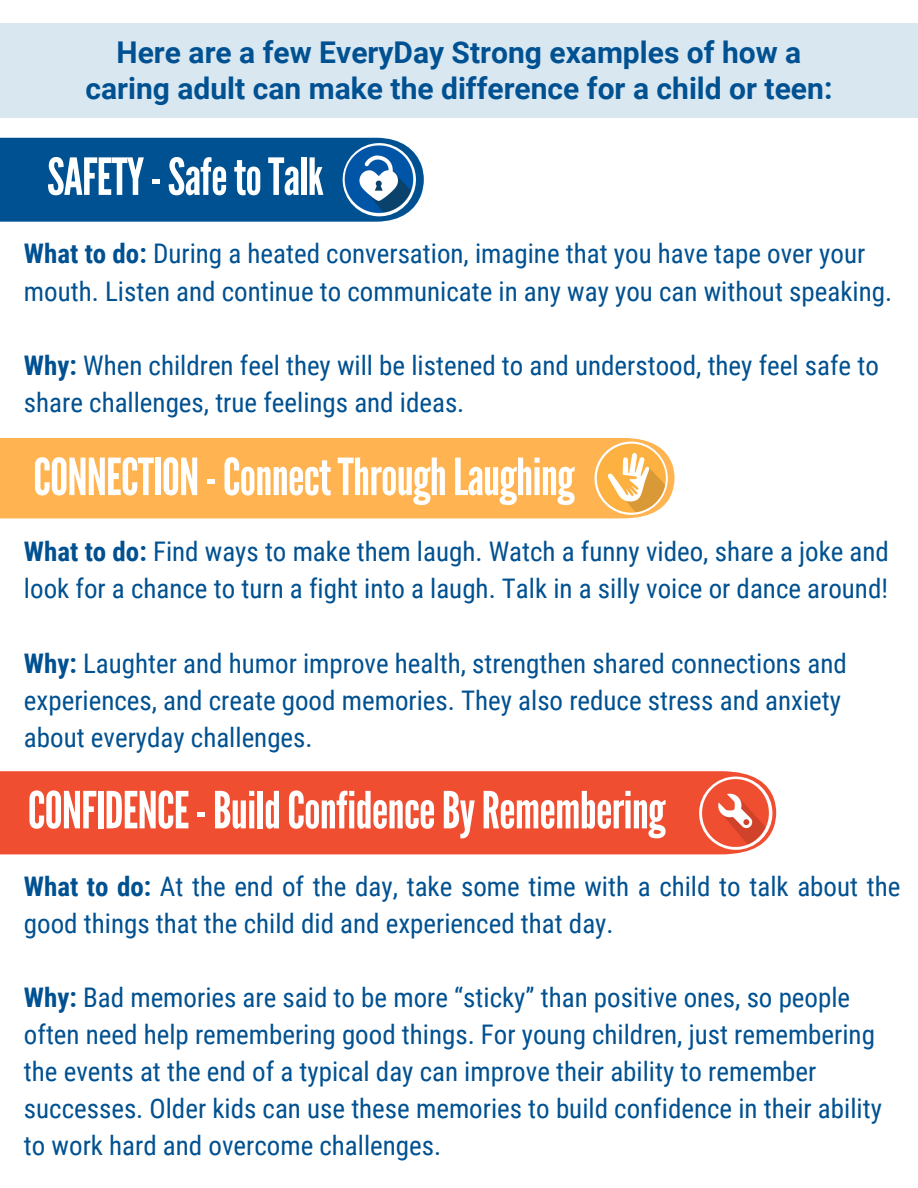
<style>
.page{position:relative;width:918px;height:1188px;background:#fff}
.page>*{position:absolute;margin:0;border:0;box-sizing:border-box;transform-origin:0 0}
.t1{font:51px "League Gothic";letter-spacing:-.015em;color:#fff}
.t2{font:700 30px/36px "Roboto";color:#005191;text-align:center}
.t3{font:27px/37.2px "Roboto Condensed";color:#005191}
.s1{font-weight:700}
</style>
<div class="page">
<div style="left:0;top:771px;width:776px;height:83px;background:#f04e31"></div>
<img style="left:701px;top:779px;width:69px;height:68px">
<svg style="left:699px;top:777px;width:73px;height:73px;fill:#f04e31"></svg>
<div style="left:0;top:23px;width:918px;height:94px;background:#d9e7f1"></div>
<div style="left:0;top:138px;width:424px;height:84px;background:#005191"></div>
<svg style="left:343px;top:143px;width:73px;height:73px"></svg>
<img style="left:345px;top:145px;width:68px;height:69px">
<div style="left:0;top:438px;width:674px;height:80px;background:#ffb351"></div>
<svg style="left:594px;top:442px;width:74px;height:73px"></svg>
<img style="left:597px;top:444px;width:69px;height:69px">
<p class="t2" style="left:86px;top:35px;width:748px">Here are a few EveryDay Strong examples of how a caring adult can make the difference for a child or teen:</p>
<h1 class="t1" style="left:47px;top:147px;width:278px">SAFETY-SafetoTalk</h1>
<p class="t3" style="left:24px;top:236px;width:870px"><span class="s1">What to do:</span> During a heated conversation, imagine that you have tape over your mouth. Listen and continue to communicate in any way you can without speaking.</p>
<p class="t3" style="left:24px;top:347px;width:856px"><span class="s1">Why:</span> When children feel they will be listened to and understood, they feel safe to share challenges, true feelings and ideas.</p>
<h1 class="t1" style="left:33px;top:447px;width:543px">CONNECTION-ConnectThroughLaughing</h1>
<p class="t3" style="left:24px;top:533px;width:867px"><span class="s1">What to do:</span> Find ways to make them laugh. Watch a funny video, share a joke and look for a chance to turn a fight into a laugh. Talk in a silly voice or dance around!</p>
<p class="t3" style="left:24px;top:645px;width:824px"><span class="s1">Why:</span> Laughter and humor improve health, strengthen shared connections and experiences, and create good memories. They also reduce stress and anxiety about everyday challenges.</p>
<h1 class="t1" style="left:28px;top:781px;width:639px">CONFIDENCE-BuildConfidenceByRemembering</h1>
<p class="t3" style="left:24px;top:868px;width:878px"><span class="s1">What to do:</span> At the end of the day, take some time with a child to talk about the good things that the child did and experienced that day.</p>
<p class="t3" style="left:24px;top:979px;width:859px"><span class="s1">Why:</span> Bad memories are said to be more “sticky” than positive ones, so people often need help remembering good things. For young children, just remembering the events at the end of a typical day can improve their ability to remember successes. Older kids can use these memories to build confidence in their ability to work hard and overcome challenges.</p>
</div>
